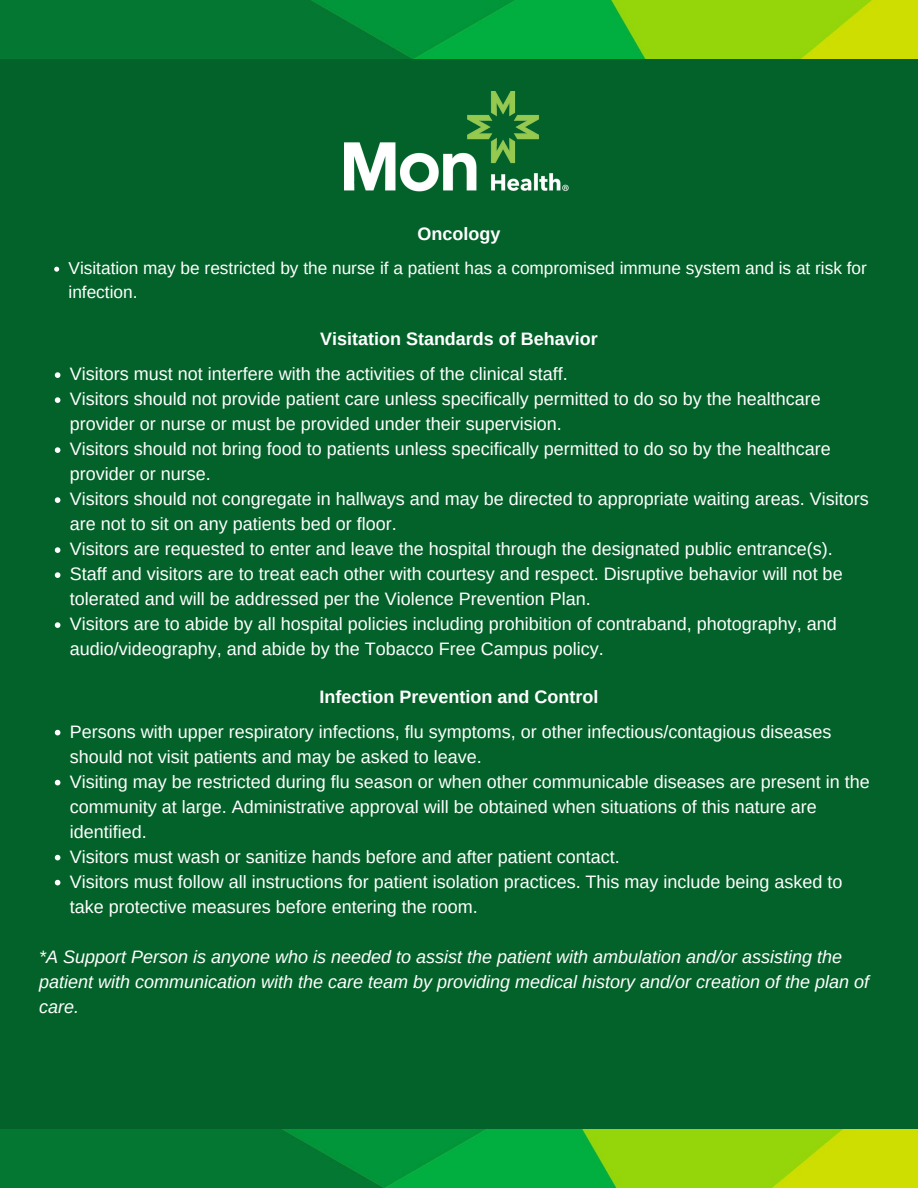
<style>
.page{position:relative;width:918px;height:1188px;background:#036229}
.page>*{position:absolute;margin:0;border:0;box-sizing:border-box;transform-origin:0 0}
.t1{font:18px/25px "Arimo";color:#fff}
.t2{font:italic 18px/25px "Arimo";color:#fff}
.t3{font:700 18px "Arimo";color:#fff}
.t4{font:17.25px/23.7px "Arimo";color:#fff}
</style>
<div class="page">
<img style="left:0;top:0;width:918px;height:59px">
<img style="left:0;top:1129px;width:918px;height:59px">
<svg style="left:54px;top:267px;width:5px;height:5px"></svg>
<svg style="left:55px;top:372px;width:5px;height:6px"></svg>
<svg style="left:55px;top:397px;width:5px;height:6px"></svg>
<svg style="left:55px;top:447px;width:5px;height:6px"></svg>
<svg style="left:55px;top:497px;width:5px;height:6px"></svg>
<svg style="left:55px;top:547px;width:5px;height:6px"></svg>
<svg style="left:55px;top:572px;width:5px;height:6px"></svg>
<svg style="left:55px;top:622px;width:5px;height:6px"></svg>
<svg style="left:55px;top:730px;width:5px;height:5px"></svg>
<svg style="left:55px;top:780px;width:5px;height:5px"></svg>
<svg style="left:55px;top:855px;width:5px;height:5px"></svg>
<svg style="left:55px;top:880px;width:5px;height:5px"></svg>
<img style="left:344px;top:92px;width:225px;height:100px">
<p class="t3" style="left:418px;top:224px;width:84px">Oncology</p>
<p class="t4" style="left:69px;top:256px;width:800px">Visitation may be restricted by the nurse if a patient has a compromised immune system and is at risk for infection.</p>
<p class="t3" style="left:320px;top:329px;width:279px">Visitation Standards of Behavior</p>
<p class="t1" style="left:70px;top:362px;width:800px">Visitors must not interfere with the activities of the clinical staff.<br>Visitors should not provide patient care unless specifically permitted to do so by the healthcare provider or nurse or must be provided under their supervision.<br>Visitors should not bring food to patients unless specifically permitted to do so by the healthcare provider or nurse.<br>Visitors should not congregate in hallways and may be directed to appropriate waiting areas. Visitors are not to sit on any patients bed or floor.<br>Visitors are requested to enter and leave the hospital through the designated public entrance(s).<br>Staff and visitors are to treat each other with courtesy and respect. Disruptive behavior will not be tolerated and will be addressed per the Violence Prevention Plan.<br>Visitors are to abide by all hospital policies including prohibition of contraband, photography, and audio/videography, and abide by the Tobacco Free Campus policy.</p>
<p class="t3" style="left:320px;top:687px;width:280px">Infection Prevention and Control</p>
<p class="t1" style="left:70px;top:719px;width:801px">Persons with upper respiratory infections, flu symptoms, or other infectious/contagious diseases should not visit patients and may be asked to leave.<br>Visiting may be restricted during flu season or when other communicable diseases are present in the community at large. Administrative approval will be obtained when situations of this nature are identified.<br>Visitors must wash or sanitize hands before and after patient contact.<br>Visitors must follow all instructions for patient isolation practices. This may include being asked to take protective measures before entering the room.</p>
<p class="t2" style="left:39px;top:944px;width:831px">*A Support Person is anyone who is needed to assist the patient with ambulation and/or assisting the patient with communication with the care team by providing medical history and/or creation of the plan of care.</p>
</div>
